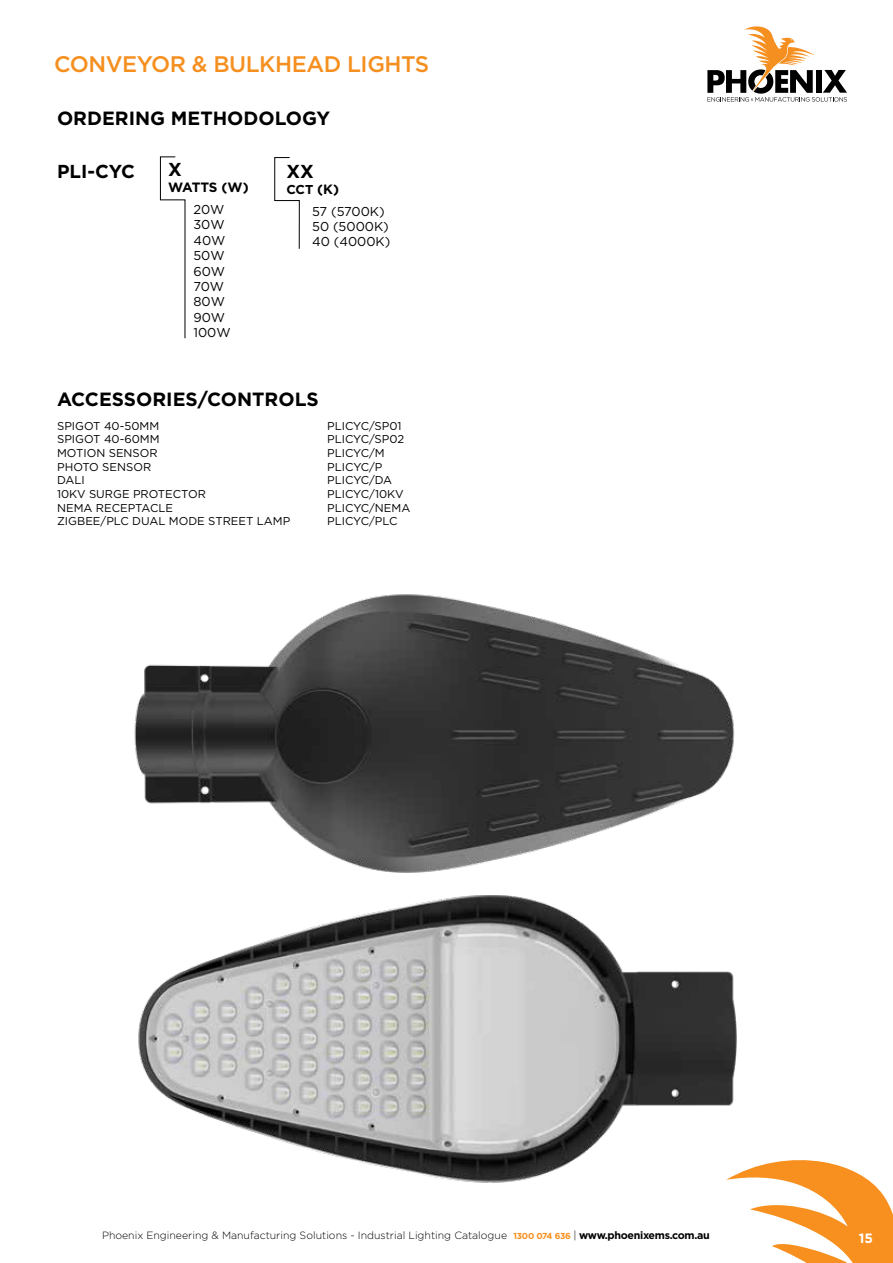
<style>
.page{position:relative;width:893px;height:1263px;background:#fff}
.page>*{position:absolute;margin:0;border:0;box-sizing:border-box;transform-origin:0 0}
.t1{font:500 22.5px "Gotham";letter-spacing:-.02em;color:#f58f1f}
.t2{font:700 19.2px "Gotham";color:#000}
.t3{font:700 18.75px "Gotham";color:#000}
.t4{font:700 13.5px "Gotham";letter-spacing:-.055em;color:#000}
.t5{font:700 13.5px "Gotham";color:#fff}
.t6{font:12.9px/15.5px "Gotham";color:#000}
.t7{font:700 12.9px "Gotham";color:#000}
.t8{font:11.4px "Gotham";color:#000}
.t9{font:300 10.5px "Gotham";color:#000}
.s1{font-size:13.5px}
.s2{font-weight:700;font-size:8.7px;color:#f7901e}
.s3{font-size:10.65px}
.s4{font-weight:700;font-size:10.65px}
</style>
<div class="page">
<svg style="left:707px;top:26px;width:140px;height:76px"></svg>
<svg style="left:750px;top:1160px;width:143px;height:103px"></svg>
<img style="left:138px;top:895px;width:612px;height:288px">
<img style="left:134px;top:594px;width:601px;height:279px">
<svg style="left:160px;top:156px;width:140px;height:183px"></svg>
<h1 class="t1" style="left:54px;top:49px;width:377px">CONVEYOR &amp; BULKHEAD LIGHTS</h1>
<h2 class="t2" style="left:57px;top:105px;width:275px">ORDERING METHODOLOGY</h2>
<h3 class="t3" style="left:57px;top:158px;width:79px">PLI-CYC</h3>
<h3 class="t3" style="left:168px;top:157px;width:15px">X</h3>
<p class="t4" style="left:168px;top:179px;width:82px">WATTS (W)</p>
<h3 class="t3" style="left:286px;top:158px;width:29px">XX</h3>
<p class="t7" style="left:286px;top:181px;width:54px">CCT <span class="s1">(K)</span></p>
<p class="t6" style="left:193px;top:201px;width:39px">20W<br>30W<br>40W<br>50W<br>60W<br>70W<br>80W<br>90W<br>100W</p>
<p class="t6" style="left:312px;top:203px;width:80px">57 (5700K)<br>50 (5000K)<br>40 (4000K)</p>
<h2 class="t2" style="left:57px;top:386px;width:263px">ACCESSORIES/CONTROLS</h2>
<p class="t8" style="left:57px;top:418px;width:104px">SPIGOT 40-50MM</p>
<p class="t8" style="left:327px;top:418px;width:76px">PLICYC/SP01</p>
<p class="t8" style="left:57px;top:432px;width:104px">SPIGOT 40-60MM</p>
<p class="t8" style="left:327px;top:432px;width:79px">PLICYC/SP02</p>
<p class="t8" style="left:57px;top:446px;width:102px">MOTION SENSOR</p>
<p class="t8" style="left:327px;top:446px;width:59px">PLICYC/M</p>
<p class="t8" style="left:57px;top:459px;width:96px">PHOTO SENSOR</p>
<p class="t8" style="left:327px;top:459px;width:57px">PLICYC/P</p>
<p class="t8" style="left:57px;top:473px;width:29px">DALI</p>
<p class="t8" style="left:327px;top:473px;width:67px">PLICYC/DA</p>
<p class="t8" style="left:57px;top:487px;width:150px">10KV SURGE PROTECTOR</p>
<p class="t8" style="left:327px;top:487px;width:78px">PLICYC/10KV</p>
<p class="t8" style="left:57px;top:500px;width:118px">NEMA RECEPTACLE</p>
<p class="t8" style="left:327px;top:500px;width:85px">PLICYC/NEMA</p>
<p class="t8" style="left:57px;top:514px;width:235px">ZIGBEE/PLC DUAL MODE STREET LAMP</p>
<p class="t8" style="left:327px;top:514px;width:72px">PLICYC/PLC</p>
<p class="t9" style="left:102px;top:1229px;width:609px">Phoenix Engineering &amp; Manufacturing Solutions - Industrial Lighting Catalogue <span class="s2">1300 074 636</span> <span class="s3">|</span> <span class="s4">www.phoenixems.com.au</span></p>
<p class="t5" style="left:859px;top:1229px;width:16px">15</p>
</div>
